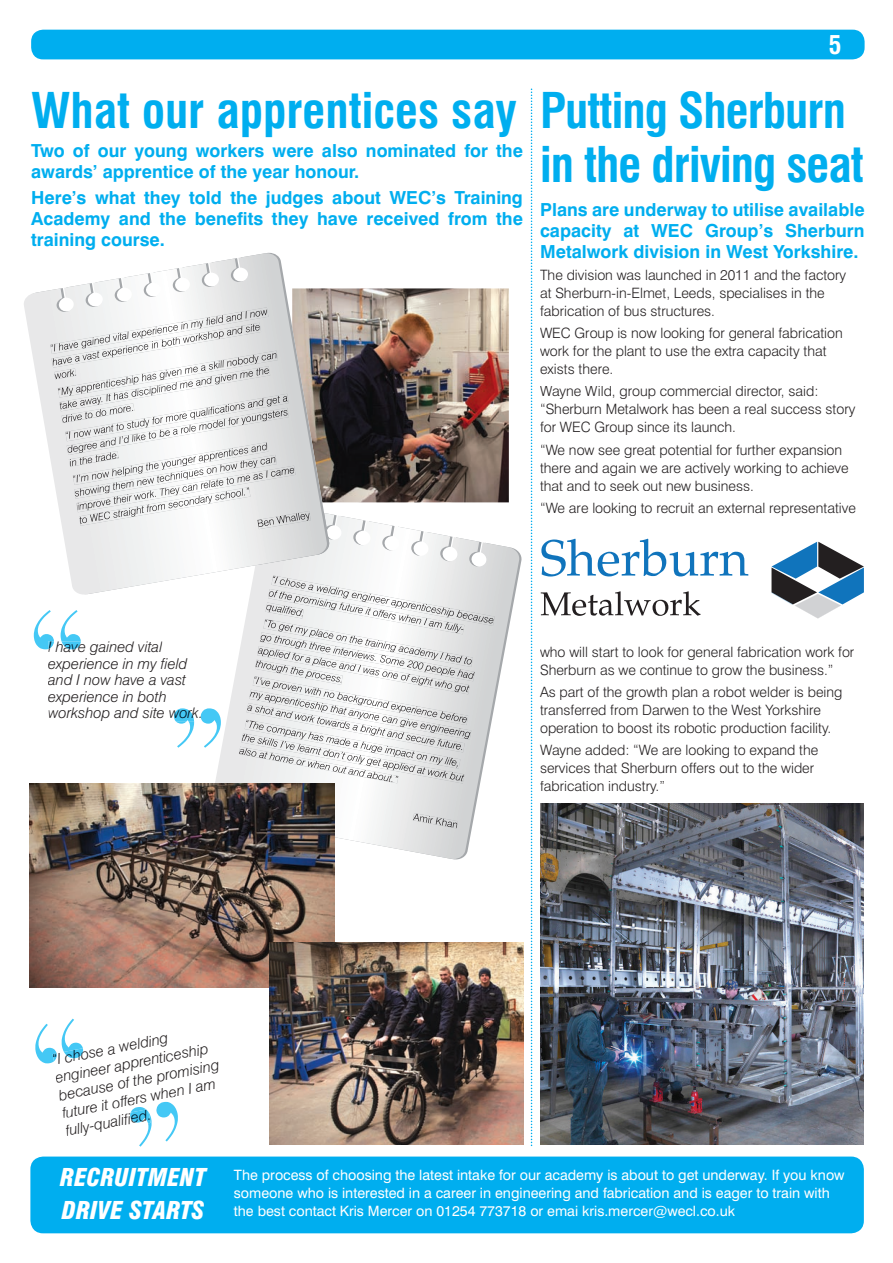
<style>
.page{position:relative;width:893px;height:1263px;background:#fff}
.page>*{position:absolute;margin:0;border:0;box-sizing:border-box;transform-origin:0 0}
.t1{font:700 condensed 48px/54px "Swiss 721 BT";letter-spacing:-.02em;color:#00aeef}
.t2{font:700 condensed 48px "Swiss 721 BT";color:#00aeef}
.t3{font:700 condensed 25.5px "Swiss 721 BT";color:#fff}
.t4{font:italic 900 condensed 24px/33px "Swiss 721 BT";color:#fff}
.t5{font:700 18px/21px "Swiss 721 BT";color:#00aeef;text-align:justify}
.t6{font:italic 300 15px/16.5px "Swiss 721 BT";color:#231f20}
.t7{font:300 14.25px/18px "Swiss 721 BT";color:#231f20}
.t8{font:14.25px/18px "Swiss 721 BT";color:#fff}
</style>
<div class="page">
<img style="left:330px;top:288px;width:179px;height:214px">
<div style="left:30px;top:1156px;width:834px;height:77px;background:#00aeef;border-radius:13px"></div>
<div style="left:31px;top:30px;width:834px;height:29px;background:#00aeef;border-radius:12px"></div>
<svg style="left:211px;top:514px;width:309px;height:345px"></svg>
<svg style="left:239px;top:575px;width:256px;height:208px"></svg>
<img style="left:239px;top:747px;width:159px;height:36px">
<img style="left:413px;top:813px;width:45px;height:15px">
<svg style="left:25px;top:253px;width:305px;height:342px"></svg>
<svg style="left:209px;top:253px;width:55px;height:33px"></svg>
<svg style="left:50px;top:307px;width:261px;height:222px"></svg>
<img style="left:257px;top:511px;width:54px;height:18px">
<img style="left:29px;top:784px;width:305px;height:203px">
<img style="left:269px;top:942px;width:254px;height:203px">
<svg style="left:34px;top:610px;width:47px;height:39px"></svg>
<svg style="left:174px;top:708px;width:47px;height:40px"></svg>
<svg style="left:35px;top:1019px;width:48px;height:44px"></svg>
<svg style="left:130px;top:1102px;width:48px;height:45px"></svg>
<svg style="left:541px;top:539px;width:207px;height:37px"></svg>
<svg style="left:541px;top:591px;width:160px;height:25px"></svg>
<svg style="left:771px;top:542px;width:93px;height:76px"></svg>
<svg style="left:531px;top:89px;width:1px;height:1057px"></svg>
<img style="left:541px;top:804px;width:322px;height:341px">
<h1 class="t2" style="left:31px;top:82px;width:487px">What our apprentices say</h1>
<p class="t5" style="left:31px;top:140px;width:493px">Two of our young workers were also nominated for the awards’ apprentice of the year honour.</p>
<p class="t5" style="left:31px;top:186px;width:493px">Here’s what they told the judges about WEC’s Training Academy and the benefits they have received from the training course.</p>
<h2 class="t3" style="left:829px;top:29px;width:14px">5</h2>
<h1 class="t1" style="left:540px;top:83px;width:325px">Putting Sherburn in the driving seat</h1>
<p class="t5" style="left:540px;top:198px;width:326px">Plans are underway to utilise available capacity at WEC Group’s Sherburn Metalwork division in West Yorkshire.</p>
<p class="t7" style="left:540px;top:266px;width:308px">The division was launched in 2011 and the factory at Sherburn-in-Elmet, Leeds, specialises in the fabrication of bus structures.</p>
<p class="t7" style="left:540px;top:324px;width:304px">WEC Group is now looking for general fabrication work for the plant to use the extra capacity that exists there.</p>
<p class="t7" style="left:540px;top:382px;width:317px">Wayne Wild, group commercial director, said: “Sherburn Metalwork has been a real success story for WEC Group since its launch.</p>
<p class="t7" style="left:540px;top:440px;width:310px">“We now see great potential for further expansion there and again we are actively working to achieve that and to seek out new business.</p>
<p class="t7" style="left:540px;top:499px;width:317px">“We are looking to recruit an external representative</p>
<p class="t6" style="left:48px;top:638px;width:156px">I have gained vital experience in my field and I now have a vast experience in both workshop and site work.</p>
<p class="t7" style="left:540px;top:643px;width:316px">who will start to look for general fabrication work for<br>Sherburn as we continue to grow the business.”</p>
<p class="t7" style="left:540px;top:683px;width:304px">As part of the growth plan a robot welder is being transferred from Darwen to the West Yorkshire operation to boost its robotic production facility.</p>
<p class="t7" style="left:540px;top:741px;width:280px">Wayne added: “We are looking to expand the services that Sherburn offers out to the wider fabrication industry.”</p>
<p class="t6" style="left:50px;top:1051px;width:165px;line-height:18px;rotate:-11deg">“I chose a welding engineer apprenticeship because of the promising future it offers when I am fully-qualifi ed.</p>
<h3 class="t4" style="left:60px;top:1160px;width:147px">RECRUITMENT<br>DRIVE STARTS</h3>
<p class="t8" style="left:234px;top:1166px;width:612px">The process of choosing the latest intake for our academy is about to get underway. If you know someone who is interested in a career in engineering and fabrication and is eager to train with the best contact Kris Mercer on 01254 773718 or emai kris.mercer@wecl.co.uk</p>
</div>
